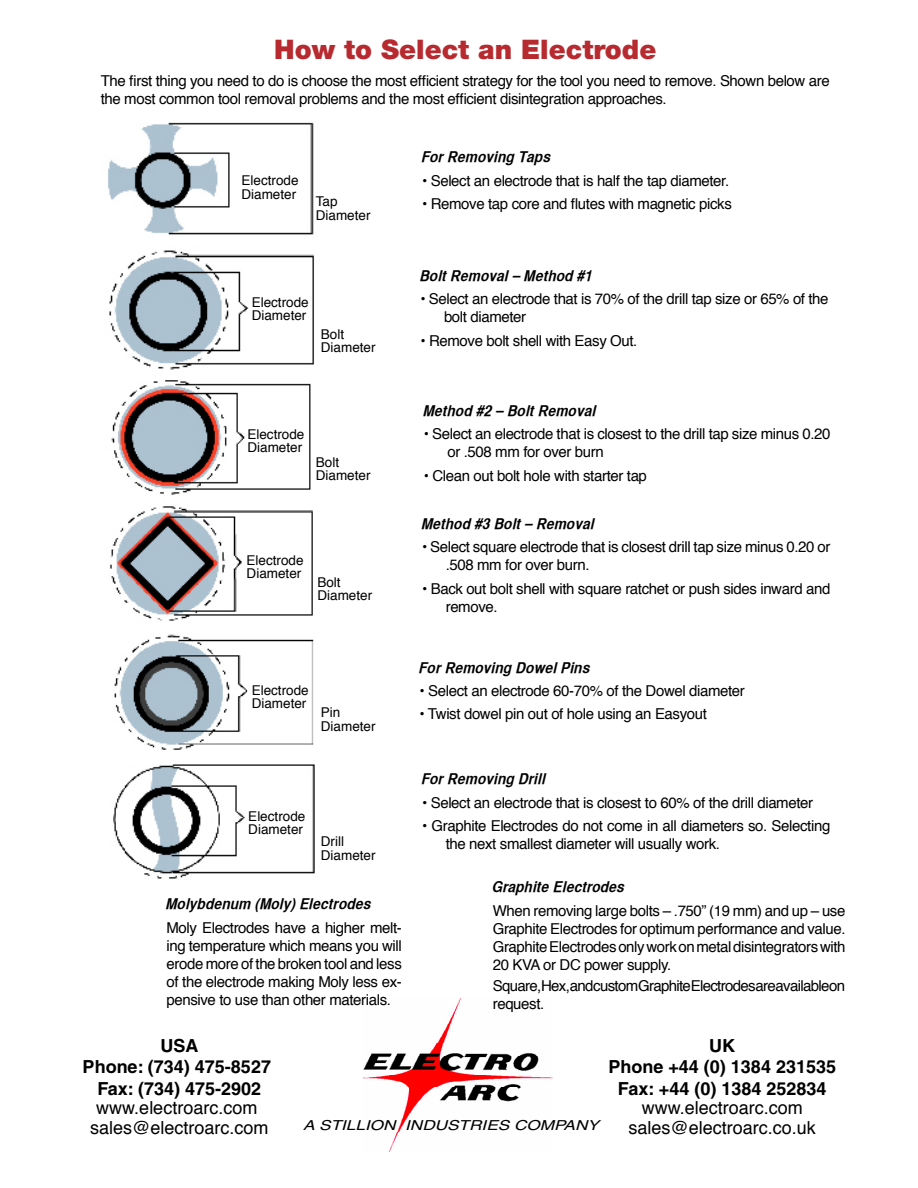
<style>
.page{position:relative;width:918px;height:1188px;background:#fff}
.page>*{position:absolute;margin:0;border:0;box-sizing:border-box;transform-origin:0 0}
.t1{font:900 27px "Helvetica Neue";color:#b72a2f}
.t2{font:700 18px/21.6px "Helvetica";color:#000;text-align:center}
.t3{font:18px/19.5px "Helvetica";color:#000;text-align:center}
.t4{font:15px/18px "Helvetica";letter-spacing:-.025em;color:#000}
.t5{font:italic 15px "Helvetica CY Bold";letter-spacing:.01em;color:#000;scale:1.1 1}
.t6{font:15px/18px "Helvetica";letter-spacing:-.045em;color:#000}
.t7{font:italic 13.8px "Helvetica";color:#000;scale:1.25 1}
.t8{font:13.5px/13.5px "Helvetica";color:#000}
</style>
<div class="page">
<img style="left:363px;top:998px;width:189px;height:153px">
<img style="left:114px;top:634px;width:200px;height:116px">
<img style="left:110px;top:506px;width:203px;height:115px">
<img style="left:108px;top:122px;width:206px;height:113px">
<img style="left:111px;top:380px;width:200px;height:115px">
<img style="left:113px;top:764px;width:202px;height:115px">
<img style="left:109px;top:250px;width:205px;height:120px">
<h1 class="t1" style="left:274px;top:34px;width:384px">How to Select an Electrode</h1>
<p class="t4" style="left:101px;top:72px;width:730px">The first thing you need to do is choose the most efficient strategy for the tool you need to remove. Shown below are the most common tool removal problems and the most efficient disintegration approaches.</p>
<p class="t8" style="left:242px;top:174px;width:59px">Electrode<br>Diameter</p>
<p class="t8" style="left:316px;top:195px;width:56px">Tap<br>Diameter</p>
<p class="t8" style="left:252px;top:296px;width:59px">Electrode<br>Diameter</p>
<p class="t8" style="left:321px;top:328px;width:56px">Bolt<br>Diameter</p>
<p class="t5" style="left:422px;top:148px;width:119px">For Removing Taps</p>
<p class="t4" style="left:422px;top:172px;width:309px">• Select an electrode that is half the tap diameter.</p>
<p class="t4" style="left:422px;top:195px;width:311px">• Remove tap core and flutes with magnetic picks</p>
<p class="t5" style="left:420px;top:266px;width:159px">Bolt Removal – Method #1</p>
<p class="t4" style="left:444px;top:290px;width:386px;text-indent:-24px">• Select an electrode that is 70% of the drill tap size or 65% of the bolt diameter</p>
<p class="t4" style="left:420px;top:332px;width:219px">• Remove bolt shell with Easy Out.</p>
<p class="t8" style="left:247px;top:428px;width:59px">Electrode<br>Diameter</p>
<p class="t8" style="left:316px;top:456px;width:56px">Bolt<br>Diameter</p>
<p class="t8" style="left:247px;top:554px;width:59px">Electrode<br>Diameter</p>
<p class="t8" style="left:317px;top:576px;width:56px">Bolt<br>Diameter</p>
<p class="t5" style="left:424px;top:402px;width:159px">Method #2 – Bolt Removal</p>
<p class="t4" style="left:447px;top:426px;width:385px;text-indent:-24px">• Select an electrode that is closest to the drill tap size minus 0.20 or .508 mm for over burn</p>
<p class="t4" style="left:424px;top:467px;width:225px">• Clean out bolt hole with starter tap</p>
<p class="t5" style="left:422px;top:514px;width:159px">Method #3 Bolt – Removal</p>
<p class="t4" style="left:446px;top:538px;width:386px;text-indent:-24px">• Select square electrode that is closest drill tap size minus 0.20 or .508 mm for over burn.</p>
<p class="t4" style="left:446px;top:580px;width:386px;text-indent:-24px">• Back out bolt shell with square ratchet or push sides inward and remove.</p>
<p class="t8" style="left:252px;top:684px;width:59px">Electrode<br>Diameter</p>
<p class="t8" style="left:321px;top:706px;width:56px">Pin<br>Diameter</p>
<p class="t8" style="left:248px;top:810px;width:59px">Electrode<br>Diameter</p>
<p class="t8" style="left:321px;top:835px;width:56px">Drill<br>Diameter</p>
<p class="t5" style="left:166px;top:895px;width:188px">Molybdenum (Moly) Electrodes</p>
<p class="t4" style="left:166px;top:919px;width:237px;text-align:justify">Moly Electrodes have a higher melt&shy;ing temperature which means you will erode more of the broken tool and less of the electrode making Moly less ex&shy;pensive to use than other materials.</p>
<p class="t5" style="left:420px;top:658px;width:157px">For Removing Dowel Pins</p>
<p class="t4" style="left:420px;top:682px;width:327px">• Select an electrode 60-70% of the Dowel diameter</p>
<p class="t4" style="left:420px;top:706px;width:289px">• Twist dowel pin out of hole using an Easyout</p>
<p class="t5" style="left:422px;top:770px;width:114px">For Removing Drill</p>
<p class="t4" style="left:422px;top:794px;width:393px">• Select an electrode that is closest to 60% of the drill diameter</p>
<p class="t4" style="left:446px;top:817px;width:386px;text-indent:-24px">• Graphite Electrodes do not come in all diameters so. Selecting the next smallest diameter will usually work.</p>
<p class="t5" style="left:493px;top:878px;width:122px">Graphite Electrodes</p>
<p class="t4" style="left:493px;top:902px;width:354px;text-align:justify">When removing large bolts – .750” (19 mm) and up – use Graphite Electrodes for optimum performance and value.<br>Graphite Electrodes only work on metal disintegrators with 20 KVA or DC power supply.</p>
<p class="t6" style="left:493px;top:977px;width:354px">Square, Hex, and custom Graphite Electrodes are available on request.</p>
<p class="t2" style="left:83px;top:1034px;width:190px">USA<br>Phone: (734) 475-8527<br>Fax: (734) 475-2902</p>
<p class="t3" style="left:90px;top:1099px;width:180px">www.electroarc.com sales@electroarc.com</p>
<p class="t2" style="left:608px;top:1034px;width:229px">UK<br>Phone +44 (0) 1384 231535<br>Fax: +44 (0) 1384 252834</p>
<p class="t3" style="left:642px;top:1099px;width:163px">www.electroarc.com</p>
<p class="t7" style="left:303px;top:1118px;width:238px">A STILLION INDUSTRIES COMPANY</p>
<p class="t3" style="left:629px;top:1118px;width:189px">sales@electroarc.co.uk</p>
</div>
